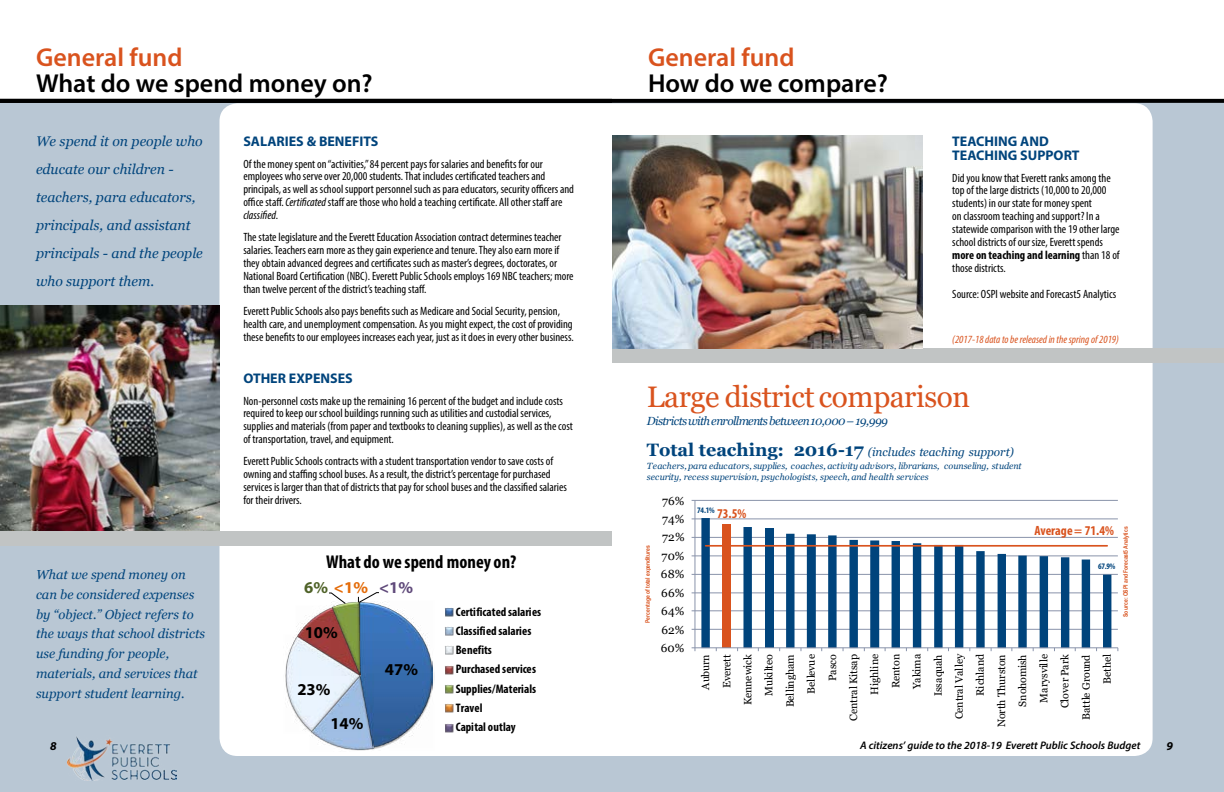
<style>
.page{position:relative;width:1224px;height:792px;background:#fff}
.page>*{position:absolute;margin:0;border:0;box-sizing:border-box;transform-origin:0 0}
.t1{font:29.7px "Georgia";letter-spacing:-.015em;color:#d9531e}
.t2{font:600 26px "Myriad Pro";color:#000}
.t3{font:600 26px "Myriad Pro";color:#d9531e}
.t4{font:700 condensed 18.6px "Myriad Pro";color:#000}
.t5{font:700 16.6px "Myriad Pro";letter-spacing:.005em;color:#000}
.t6{font:700 16.6px "Myriad Pro";color:#e46c0a}
.t7{font:italic 14px/28px "Georgia";color:#00447c}
.t8{font:700 14px/14px "Myriad Pro";color:#00447c}
.t9{font:700 condensed 13.5px "Myriad Pro";color:#d9531e}
.t10{font:italic 13px/20px "Georgia";color:#00447c}
.t11{font:700 condensed 12.4px/19.3px "Myriad Pro";letter-spacing:-.005em;color:#000}
.t12{font:condensed 12px/13px "Myriad Pro";color:#000}
.t13{font:italic 700 12px "Myriad Pro";color:#000}
.t14{font:italic 11.8px "Georgia";letter-spacing:-.005em;color:#00447c}
.t15{font:italic 11.8px "Georgia";letter-spacing:-.04em;color:#00447c}
.t16{font:11.8px "Georgia";letter-spacing:.005em;color:#000}
.t17{font:italic 600 11px "Myriad Pro";color:#000}
.t18{font:italic condensed 11px "Myriad Pro";color:#d9531e}
.t19{font:10.7px/21.1px "Georgia";letter-spacing:-.01em;color:#000;text-align:right}
.t20{font:italic 9px/10.6px "Georgia";color:#00447c}
.t21{font:700 condensed 8.4px "Myriad Pro";color:#00447c}
.t22{font:700 6.2px "Arial Narrow";color:#d9531e}
.s1{font-style:italic}
.s2{color:#4f6228}
.s3{color:#604a7b}
.s4{font-weight:700}
.s5{font-weight:700;font-style:normal;font-size:17.9px}
.s6{font-size:13.5px;color:#d9531e}
</style>
<div class="page">
<div style="left:0;top:102px;width:1224px;height:690px;background:#b9c7d4"></div>
<img style="left:68px;top:736px;width:108px;height:44px">
<div style="left:612px;top:103px;width:541px;height:653px;background:#fff"></div>
<div style="left:220px;top:103px;width:392px;height:653px;background:#fff"></div>
<div style="left:612px;top:348px;width:612px;height:14px;background:#c1c4c4"></div>
<hr style="left:695px;top:629px;width:423px;height:1px;background:#8993aa">
<hr style="left:695px;top:611px;width:423px;height:1px;background:#8993aa">
<hr style="left:695px;top:593px;width:423px;height:1px;background:#8993aa">
<hr style="left:695px;top:574px;width:423px;height:1px;background:#8993aa">
<hr style="left:695px;top:556px;width:423px;height:1px;background:#8993aa">
<hr style="left:695px;top:537px;width:423px;height:1px;background:#8993aa">
<hr style="left:695px;top:519px;width:423px;height:1px;background:#8993aa">
<hr style="left:695px;top:500px;width:423px;height:1px;background:#8993aa">
<svg style="left:701px;top:518px;width:410px;height:130px;background:#a9bbcd"></svg>
<hr style="left:695px;top:500px;width:1px;height:148px;background:#8993aa">
<hr style="left:695px;top:648px;width:423px;height:1px;background:#8993aa">
<svg style="left:692px;top:648px;width:4px;height:3px"></svg>
<hr style="left:706px;top:545px;width:401px;height:2px;background:#d9531e">
<div style="left:0;top:531px;width:612px;height:14px;background:#c1c4c4"></div>
<img style="left:0;top:306px;width:220px;height:225px">
<img style="left:375px;top:601px;width:59px;height:149px">
<img style="left:310px;top:734px;width:65px;height:17px">
<img style="left:284px;top:635px;width:27px;height:99px">
<img style="left:360px;top:601px;width:73px;height:147px">
<img style="left:311px;top:674px;width:62px;height:75px">
<img style="left:286px;top:635px;width:74px;height:96px">
<img style="left:297px;top:606px;width:35px;height:70px">
<img style="left:332px;top:601px;width:25px;height:75px">
<img style="left:357px;top:601px;width:1px;height:75px">
<img style="left:358px;top:603px;width:2px;height:73px">
<svg style="left:329px;top:593px;width:17px;height:11px"></svg>
<svg style="left:358px;top:592px;width:21px;height:11px"></svg>
<svg style="left:445px;top:608px;width:9px;height:8px"></svg>
<svg style="left:445px;top:627px;width:9px;height:8px"></svg>
<svg style="left:445px;top:646px;width:9px;height:9px"></svg>
<svg style="left:445px;top:665px;width:9px;height:9px"></svg>
<svg style="left:445px;top:684px;width:9px;height:9px"></svg>
<svg style="left:445px;top:704px;width:9px;height:9px"></svg>
<svg style="left:445px;top:723px;width:9px;height:9px"></svg>
<hr style="left:0;top:99px;width:612px;height:4px;background:#000">
<svg style="left:612px;top:99px;width:612px;height:4px;background:#060607"></svg>
<img style="left:612px;top:135px;width:310px;height:213px">
<h2 class="t3" style="left:36px;top:41px;width:148px">General fund</h2>
<h2 class="t2" style="left:36px;top:67px;width:338px">What do we spend money on?</h2>
<p class="t7" style="left:36px;top:127px;width:168px">We spend it on people who educate our children - teachers, para educators, principals, and assistant principals - and the people who support them.</p>
<p class="t10" style="left:36px;top:564px;width:171px">What we spend money on can be considered expenses by “object.” Object refers to the ways that school districts use funding for people, materials, and services that support student learning.</p>
<p class="t8" style="left:243px;top:133px;width:137px">SALARIES &amp; BENEFITS</p>
<p class="t12" style="left:243px;top:157px;width:332px">Of the money spent on “activities,” 84 percent pays for salaries and benefits for our employees who serve over 20,000 students. That includes certificated teachers and principals, as well as school support personnel such as para educators, security officers and office staff. <span class="s1">Certificated</span> staff are those who hold a teaching certificate. All other staff are <span class="s1">classified</span>.</p>
<p class="t12" style="left:243px;top:231px;width:332px">The state legislature and the Everett Education Association contract determines teacher salaries. Teachers earn more as they gain experience and tenure. They also earn more if they obtain advanced degrees and certificates such as master’s degrees, doctorates, or National Board Certification (NBC). Everett Public Schools employs 169 NBC teachers; more than twelve percent of the district’s teaching staff.</p>
<p class="t12" style="left:243px;top:305px;width:332px">Everett Public Schools also pays benefits such as Medicare and Social Security, pension, health care, and unemployment compensation. As you might expect, the cost of providing these benefits to our employees increases each year, just as it does in every other business.</p>
<p class="t8" style="left:243px;top:370px;width:111px">OTHER EXPENSES</p>
<p class="t12" style="left:243px;top:394px;width:331px">Non-personnel costs make up the remaining 16 percent of the budget and include costs required to keep our school buildings running such as utilities and custodial services, supplies and materials (from paper and textbooks to cleaning supplies), as well as the cost of transportation, travel, and equipment.</p>
<p class="t12" style="left:243px;top:455px;width:325px">Everett Public Schools contracts with a student transportation vendor to save costs of owning and staffing school buses. As a result, the district’s percentage for purchased services is larger than that of districts that pay for school buses and the classified salaries for their drivers.</p>
<h3 class="t4" style="left:326px;top:550px;width:192px">What do we spend money on?</h3>
<p class="t11" style="left:456px;top:601px;width:87px">Certificated salaries<br>Classified salaries<br>Benefits<br>Purchased services<br>Supplies/Materials<br>Travel<br>Capital outlay</p>
<h3 class="t6" style="left:304px;top:576px;width:111px"><span class="s2">6%</span> &lt;1% <span class="s3">&lt;1%</span></h3>
<h3 class="t5" style="left:305px;top:622px;width:35px">10%</h3>
<h3 class="t5" style="left:385px;top:658px;width:35px">47%</h3>
<h3 class="t5" style="left:297px;top:678px;width:35px">23%</h3>
<h3 class="t5" style="left:330px;top:712px;width:35px">14%</h3>
<h2 class="t3" style="left:648px;top:41px;width:148px">General fund</h2>
<h2 class="t2" style="left:648px;top:67px;width:242px">How do we compare?</h2>
<p class="t8" style="left:952px;top:133px;width:129px">TEACHING AND<br>TEACHING SUPPORT</p>
<p class="t12" style="left:952px;top:171px;width:169px">Did you know that Everett ranks among the top of the large districts (10,000 to 20,000 students) in our state for money spent<br>on classroom teaching and support? In a statewide comparison with the 19 other large school districts of our size, Everett spends <span class="s4">more on teaching and learning</span> than 18 of those districts.</p>
<p class="t12" style="left:952px;top:288px;width:165px">Source: OSPI website and Forecast5 Analytics</p>
<p class="t18" style="left:952px;top:332px;width:168px">(2017-18 data to be released in the spring of 2019)</p>
<h1 class="t1" style="left:647px;top:378px;width:325px">Large district comparison</h1>
<p class="t15" style="left:647px;top:414px;width:243px">Districts with enrollments between 10,000 – 19,999</p>
<p class="t14" style="left:647px;top:445px;width:369px"><span class="s5">Total teaching: 2016-17</span> (includes teaching support)</p>
<p class="t20" style="left:647px;top:461px;width:376px">Teachers, para educators, supplies, coaches, activity advisors, librarians, counseling, student security, recess supervision, psychologists, speech, and health services</p>
<p class="t21" style="left:697px;top:505px;width:51px">74.1% <span class="s6">73.5%</span></p>
<p class="t16" style="left:662px;top:493px;width:24px">76%</p>
<p class="t16" style="left:662px;top:512px;width:24px">74%</p>
<p class="t9" style="left:1034px;top:522px;width:81px">Average = 71.4%</p>
<p class="t22" style="left:1121px;top:617px;width:92px;rotate:-90deg">Source: OSPI and Forecast5 Analytics</p>
<p class="t16" style="left:662px;top:530px;width:24px">72%</p>
<p class="t22" style="left:643px;top:623px;width:79px;rotate:-90deg">Percentage of total expenditures</p>
<p class="t16" style="left:662px;top:549px;width:25px">70%</p>
<p class="t21" style="left:1098px;top:561px;width:19px">67.9%</p>
<p class="t16" style="left:661px;top:567px;width:25px">68%</p>
<p class="t16" style="left:661px;top:585px;width:25px">66%</p>
<p class="t16" style="left:661px;top:604px;width:25px">64%</p>
<p class="t16" style="left:661px;top:622px;width:25px">62%</p>
<p class="t16" style="left:661px;top:641px;width:25px">60%</p>
<p class="t19" style="left:695px;top:727px;width:75px;rotate:-90deg">Auburn<br>Everett<br>Kennewick<br>Mukilteo<br>Bellingham<br>Bellevue<br>Pasco<br>Central Kitsap<br>Highline<br>Renton<br>Yakima<br>Issaquah<br>Central Valley<br>Richland<br>North Thurston<br>Snohomish<br>Marysville<br>Clover Park<br>Battle Ground<br>Bethel</p>
<p class="t17" style="left:860px;top:739px;width:282px">A citizens’ guide to the 2018-19 Everett Public Schools Budget</p>
<p class="t13" style="left:50px;top:738px;width:8px">8</p>
<p class="t17" style="left:862px;top:739px;width:143px">A citizens’ guide to the 2018-19</p>
<p class="t13" style="left:1166px;top:738px;width:8px">9</p>
</div>
